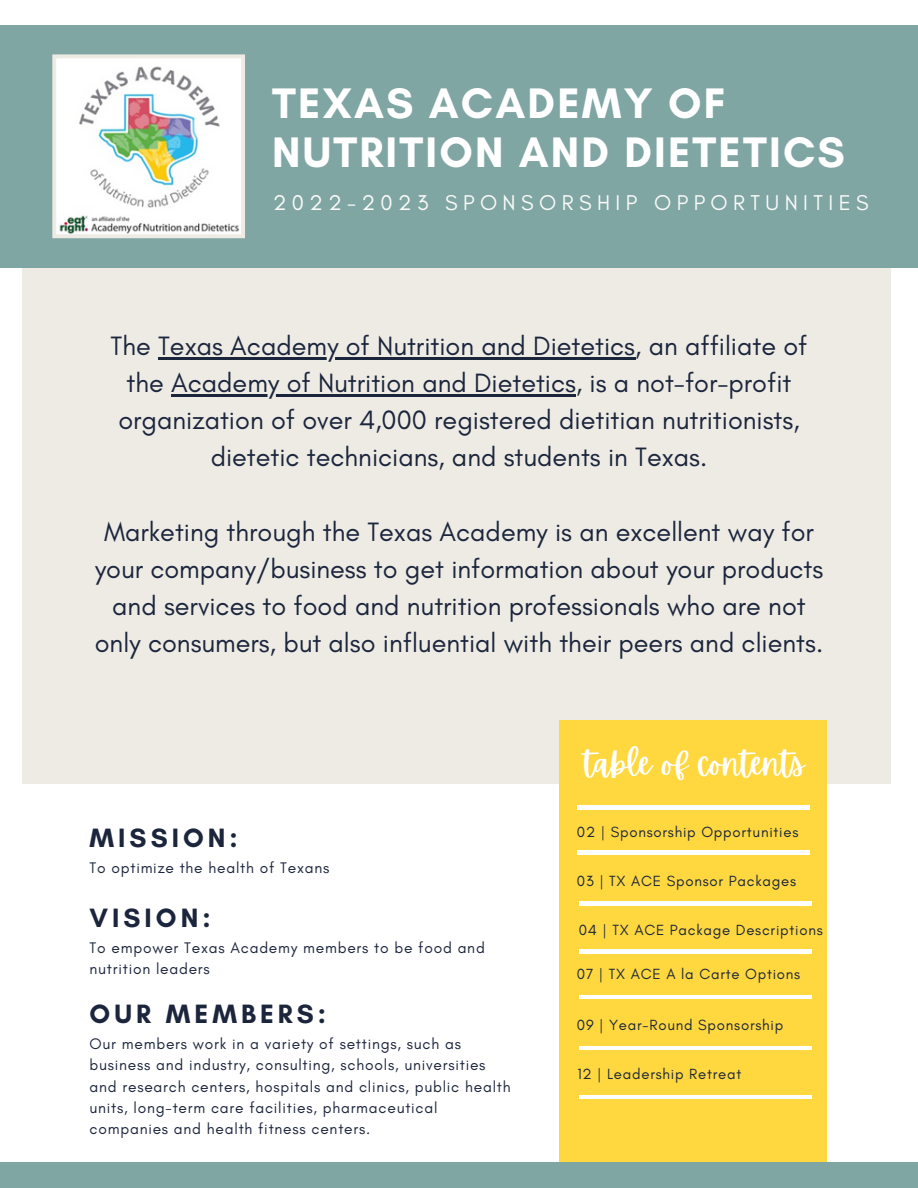
<style>
.page{position:relative;width:918px;height:1188px;background:#fff}
.page>*{position:absolute;margin:0;border:0;box-sizing:border-box;transform-origin:0 0}
.t1{font:700 43.5px/48.3px "Glacial Indifference";letter-spacing:.05em;color:#fff}
.t2{font:33px "Apricots";color:#fff}
.t3{font:27px/37.2px "Glacial Indifference";color:#1b253c;text-align:center}
.t4{font:700 27px "Glacial Indifference";letter-spacing:.15em;color:#1b253c}
.t5{font:21.75px "Glacial Indifference";letter-spacing:.25em;color:#fafafa}
.t6{font:15.6px/21.1px "Glacial Indifference";letter-spacing:.05em;color:#1b253c}
.t7{font:15px "Glacial Indifference";letter-spacing:.05em;color:#1b253c}
</style>
<div class="page">
<div style="left:23px;top:238px;width:868px;height:546px;background:#edebe4"></div>
<div style="left:0;top:25px;width:918px;height:242px;background:#80a6a3"></div>
<div style="left:560px;top:720px;width:266px;height:445px;background:#ffd840"></div>
<hr style="left:577px;top:806px;width:233px;height:3px;background:#fff">
<hr style="left:577px;top:851px;width:233px;height:3px;background:#fff">
<div style="left:0;top:1162px;width:918px;height:26px;background:#80a6a3"></div>
<svg style="left:52px;top:54px;width:193px;height:184px;background:#e6e9e5"></svg>
<hr style="left:158px;top:357px;width:477px;height:2px;background:#1b253c">
<hr style="left:171px;top:394px;width:405px;height:3px;background:#1b253c">
<hr style="left:579px;top:902px;width:233px;height:3px;background:#fff">
<hr style="left:579px;top:995px;width:233px;height:4px;background:#fff">
<hr style="left:579px;top:1046px;width:233px;height:4px;background:#fff">
<hr style="left:579px;top:1095px;width:233px;height:4px;background:#fff">
<hr style="left:579px;top:950px;width:233px;height:3px;background:#fff">
<h1 class="t1" style="left:272px;top:79px;width:574px">TEXAS ACADEMY OF<br>NUTRITION AND DIETETICS</h1>
<p class="t5" style="left:273px;top:189px;width:597px">2022-2023 SPONSORSHIP OPPORTUNITIES</p>
<p class="t3" style="left:111px;top:327px;width:698px">The Texas Academy of Nutrition and Dietetics, an affiliate of the Academy of Nutrition and Dietetics, is a not-for-profit organization of over 4,000 registered dietitian nutritionists, dietetic technicians, and students in Texas.</p>
<p class="t3" style="left:95px;top:513px;width:730px">Marketing through the Texas Academy is an excellent way for your company/business to get information about your products and services to food and nutrition professionals who are not only consumers, but also influential with their peers and clients.</p>
<p class="t4" style="left:90px;top:822px;width:150px">MISSION:</p>
<p class="t6" style="left:90px;top:857px;width:241px">To optimize the health of Texans</p>
<p class="t4" style="left:90px;top:901px;width:123px">VISION:</p>
<p class="t6" style="left:90px;top:936px;width:397px">To empower Texas Academy members to be food and nutrition leaders</p>
<p class="t4" style="left:90px;top:998px;width:238px">OUR MEMBERS:</p>
<p class="t6" style="left:90px;top:1033px;width:423px">Our members work in a variety of settings, such as business and industry, consulting, schools, universities and research centers, hospitals and clinics, public health units, long-term care facilities, pharmaceutical companies and health fitness centers.</p>
<p class="t2" style="left:584px;top:744px;width:222px">table of contents</p>
<p class="t7" style="left:577px;top:822px;width:223px">02 | Sponsorship Opportunities</p>
<p class="t7" style="left:577px;top:871px;width:221px">03 | TX ACE Sponsor Packages</p>
<p class="t7" style="left:579px;top:920px;width:246px">04 | TX ACE Package Descriptions</p>
<p class="t7" style="left:577px;top:965px;width:225px">07 | TX ACE A la Carte Options</p>
<p class="t7" style="left:577px;top:1016px;width:208px">09 | Year-Round Sponsorship</p>
<p class="t7" style="left:577px;top:1065px;width:165px">12 | Leadership Retreat</p>
</div>
